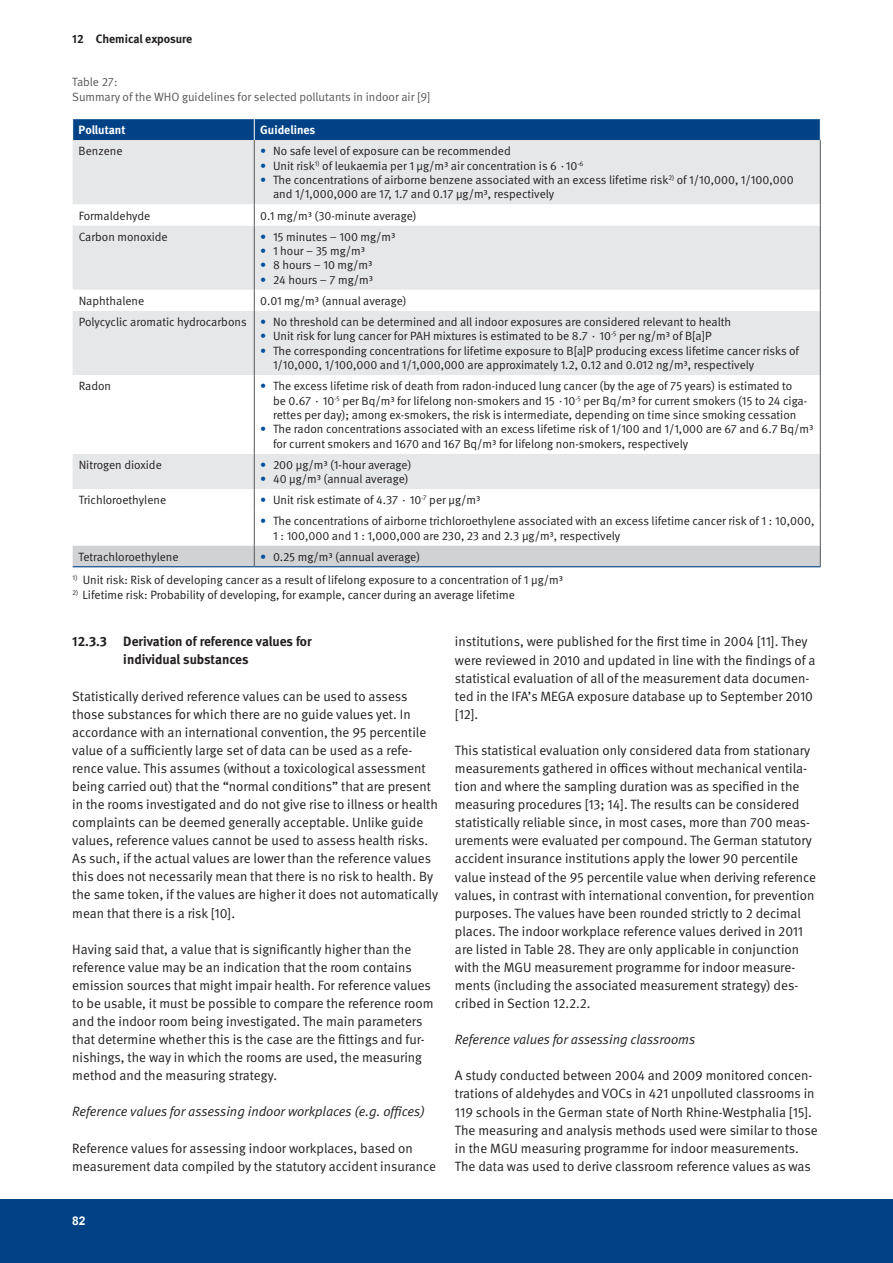
<style>
.page{position:relative;width:893px;height:1263px;background:#fff}
.page>*{position:absolute;margin:0;border:0;box-sizing:border-box;transform-origin:0 0}
.t1{font:13.5px/18.1px "DGUV Meta";color:#231f20}
.t2{font:italic 13.5px "DGUV Meta";color:#231f20}
.t3{font:700 13.5px/18.1px "DGUV Meta";color:#231f20}
.t4{font:12px/14.4px "DGUV Meta";color:#231f20}
.t5{font:12px/15px "DGUV Meta";color:#57585a}
.t6{font:700 12px "DGUV Meta";color:#fff}
.t7{font:700 12px "DGUV Meta";letter-spacing:-.005em;color:#231f20}
.t8{font:700 12px "Arial";color:#fff}
.s1{color:#01519b}
</style>
<div class="page">
<div style="left:0;top:1199px;width:893px;height:64px;background:#014286"></div>
<div style="left:73px;top:140px;width:747px;height:64px;background:#e6e7e9"></div>
<svg style="left:73px;top:204px;width:747px;height:342px"></svg>
<div style="left:72px;top:119px;width:749px;height:21px;background:#014286"></div>
<svg style="left:820px;top:204px;width:1px;height:22px"></svg>
<svg style="left:820px;top:290px;width:1px;height:21px"></svg>
<svg style="left:820px;top:489px;width:1px;height:21px"></svg>
<hr style="left:820px;top:510px;width:1px;height:36px;background:#57585a">
<svg style="left:254px;top:290px;width:1px;height:21px"></svg>
<div style="left:73px;top:546px;width:748px;height:20px;background:#d1d2d4"></div>
<svg style="left:254px;top:204px;width:1px;height:22px"></svg>
<hr style="left:254px;top:140px;width:1px;height:64px;background:#57585a">
<hr style="left:820px;top:140px;width:1px;height:64px;background:#57585a">
<hr style="left:254px;top:226px;width:1px;height:64px;background:#57585a">
<hr style="left:820px;top:226px;width:1px;height:64px;background:#57585a">
<hr style="left:254px;top:311px;width:1px;height:64px;background:#57585a">
<hr style="left:820px;top:311px;width:1px;height:64px;background:#57585a">
<hr style="left:254px;top:375px;width:1px;height:79px;background:#57585a">
<hr style="left:820px;top:375px;width:1px;height:79px;background:#57585a">
<svg style="left:254px;top:489px;width:1px;height:21px"></svg>
<hr style="left:254px;top:510px;width:1px;height:36px;background:#57585a">
<hr style="left:254px;top:454px;width:1px;height:35px;background:#57585a">
<hr style="left:820px;top:454px;width:1px;height:35px;background:#57585a">
<hr style="left:73px;top:566px;width:181px;height:1px;background:#014286">
<hr style="left:254px;top:566px;width:567px;height:1px;background:#014286">
<p class="t7" style="left:72px;top:32px;width:121px">12 Chemical exposure</p>
<p class="t5" style="left:72px;top:75px;width:360px">Table 27:<br>Summary of the WHO guidelines for selected pollutants in indoor air [9]</p>
<p class="t6" style="left:79px;top:123px;width:48px">Pollutant</p>
<p class="t6" style="left:260px;top:123px;width:57px">Guidelines</p>
<p class="t4" style="left:79px;top:144px;width:45px">Benzene</p>
<p class="t4" style="left:260px;top:144px;width:252px"><span class="s1">•</span> No safe level of exposure can be recommended</p>
<p class="t4" style="left:260px;top:159px;width:325px"><span class="s1">•</span> Unit risk<sup>1)</sup> of leukaemia per 1 µg/m³ air concentration is 6 ⋅10<sup>-6</sup></p>
<p class="t4" style="left:273px;top:173px;width:522px;text-indent:-13px"><span class="s1">•</span> The concentrations of airborne benzene associated with an excess lifetime risk<sup>2)</sup> of 1/10,000, 1/100,000 and 1/1,000,000 are 17, 1.7 and 0.17 µg/m³, respectively</p>
<p class="t4" style="left:79px;top:208px;width:73px">Formaldehyde</p>
<p class="t4" style="left:260px;top:208px;width:158px">0.1 mg/m³ (30-minute average)</p>
<p class="t4" style="left:79px;top:230px;width:91px">Carbon monoxide</p>
<p class="t4" style="left:260px;top:230px;width:137px"><span class="s1">•</span> 15 minutes – 100 mg/m³</p>
<p class="t4" style="left:260px;top:244px;width:106px"><span class="s1">•</span> 1 hour – 35 mg/m³</p>
<p class="t4" style="left:260px;top:258px;width:114px"><span class="s1">•</span> 8 hours – 10 mg/m³</p>
<p class="t4" style="left:260px;top:273px;width:114px"><span class="s1">•</span> 24 hours – 7 mg/m³</p>
<p class="t4" style="left:79px;top:294px;width:67px">Naphthalene</p>
<p class="t4" style="left:79px;top:290px;width:654px;line-height:21px;text-indent:182px">0.01 mg/m³ (annual average)<br>Polycyclic aromatic hydrocarbons <span class="s1">•</span> No threshold can be determined and all indoor exposures are considered relevant to health</p>
<p class="t4" style="left:260px;top:329px;width:453px"><span class="s1">•</span> Unit risk for lung cancer for PAH mixtures is estimated to be 8.7 ⋅ 10<sup>-5</sup> per ng/m³ of B[a]P</p>
<p class="t4" style="left:273px;top:344px;width:528px;text-indent:-13px"><span class="s1">•</span> The corresponding concentrations for lifetime exposure to B[a]P producing excess lifetime cancer risks of<br>1/10,000, 1/100,000 and 1/1,000,000 are approximately 1.2, 0.12 and 0.012 ng/m³, respectively</p>
<p class="t4" style="left:79px;top:379px;width:34px">Radon</p>
<p class="t4" style="left:273px;top:379px;width:536px;text-indent:-13px"><span class="s1">•</span> The excess lifetime risk of death from radon-induced lung cancer (by the age of 75 years) is estimated to be 0.67 ⋅ 10<sup>-5</sup> per Bq/m³ for lifelong non-smokers and 15 ⋅10<sup>-5</sup> per Bq/m³ for current smokers (15 to 24 ciga&shy;rettes per day); among ex-smokers, the risk is intermediate, depending on time since smoking cessation</p>
<p class="t4" style="left:273px;top:422px;width:542px;text-indent:-13px"><span class="s1">•</span> The radon concentrations associated with an excess lifetime risk of 1/100 and 1/1,000 are 67 and 6.7 Bq/m³ for current smokers and 1670 and 167 Bq/m³ for lifelong non-smokers, respectively</p>
<p class="t4" style="left:79px;top:458px;width:85px">Nitrogen dioxide</p>
<p class="t4" style="left:260px;top:458px;width:153px"><span class="s1">•</span> 200 µg/m³ (1-hour average)</p>
<p class="t4" style="left:260px;top:472px;width:150px"><span class="s1">•</span> 40 µg/m³ (annual average)</p>
<p class="t4" style="left:79px;top:493px;width:89px">Trichloroethylene</p>
<p class="t4" style="left:260px;top:493px;width:222px"><span class="s1">•</span> Unit risk estimate of 4.37 ⋅ 10<sup>-7</sup> per µg/m³</p>
<p class="t4" style="left:273px;top:514px;width:543px;text-indent:-13px"><span class="s1">•</span> The concentrations of airborne trichloroethylene associated with an excess lifetime cancer risk of 1 : 10,000,<br>1 : 100,000 and 1 : 1,000,000 are 230, 23 and 2.3 µg/m³, respectively</p>
<p class="t4" style="left:79px;top:550px;width:102px">Tetrachloroethylene</p>
<p class="t4" style="left:260px;top:550px;width:161px"><span class="s1">•</span> 0.25 mg/m³ (annual average)</p>
<p class="t4" style="left:73px;top:573px;width:492px"><sup>1)</sup> Unit risk: Risk of developing cancer as a result of lifelong exposure to a concentration of 1 µg/m³</p>
<p class="t4" style="left:73px;top:588px;width:444px"><sup>2)</sup> Lifetime risk: Probability of developing, for example, cancer during an average lifetime</p>
<p class="t3" style="left:123px;top:633px;width:190px;text-indent:-51px">12.3.3 Derivation of reference values for individual substances</p>
<p class="t1" style="left:72px;top:687px;width:367px">Statistically derived reference values can be used to assess those substances for which there are no guide values yet. In accordance with an international convention, the 95 percentile value of a sufficiently large set of data can be used as a refe&shy;rence value. This assumes (without a toxicological assessment being carried out) that the “normal conditions” that are present in the rooms investigated and do not give rise to illness or health complaints can be deemed generally acceptable. Unlike guide values, reference values cannot be used to assess health risks.<br>As such, if the actual values are lower than the reference values this does not necessarily mean that there is no risk to health. By the same token, if the values are higher it does not automatically mean that there is a risk [10].</p>
<p class="t1" style="left:72px;top:940px;width:363px">Having said that, a value that is significantly higher than the reference value may be an indication that the room contains emission sources that might impair health. For reference values to be usable, it must be possible to compare the reference room and the indoor room being investigated. The main parameters that determine whether this is the case are the fittings and fur&shy;nishings, the way in which the rooms are used, the measuring method and the measuring strategy.</p>
<p class="t2" style="left:72px;top:1104px;width:354px">Reference values for assessing indoor workplaces (e.g. offices)</p>
<p class="t1" style="left:72px;top:1139px;width:365px">Reference values for assessing indoor workplaces, based on measurement data compiled by the statutory accident insurance</p>
<p class="t1" style="left:455px;top:633px;width:362px">institutions, were published for the first time in 2004 [11]. They were reviewed in 2010 and updated in line with the findings of a statistical evaluation of all of the measurement data documen&shy;ted in the IFA’s MEGA exposure database up to September 2010 [12].</p>
<p class="t1" style="left:455px;top:741px;width:363px">This statistical evaluation only considered data from stationary measurements gathered in offices without mechanical ventila&shy;tion and where the sampling duration was as specified in the measuring procedures [13; 14]. The results can be considered statistically reliable since, in most cases, more than 700 meas&shy;urements were evaluated per compound. The German statutory accident insurance institutions apply the lower 90 percentile value instead of the 95 percentile value when deriving reference values, in contrast with international convention, for prevention purposes. The values have been rounded strictly to 2 decimal places. The indoor workplace reference values derived in 2011 are listed in Table 28. They are only applicable in conjunction with the MGU measurement programme for indoor measure&shy;ments (including the associated measurement strategy) des&shy;cribed in Section 12.2.2.</p>
<p class="t2" style="left:455px;top:1032px;width:242px">Reference values for assessing classrooms</p>
<p class="t1" style="left:455px;top:1067px;width:364px">A study conducted between 2004 and 2009 monitored concen&shy;trations of aldehydes and VOCs in 421 unpolluted classrooms in 119 schools in the German state of North Rhine-Westphalia [15].<br>The measuring and analysis methods used were similar to those in the MGU measuring programme for indoor measurements.<br>The data was used to derive classroom reference values as was</p>
<p class="t8" style="left:72px;top:1212px;width:15px">82</p>
</div>
